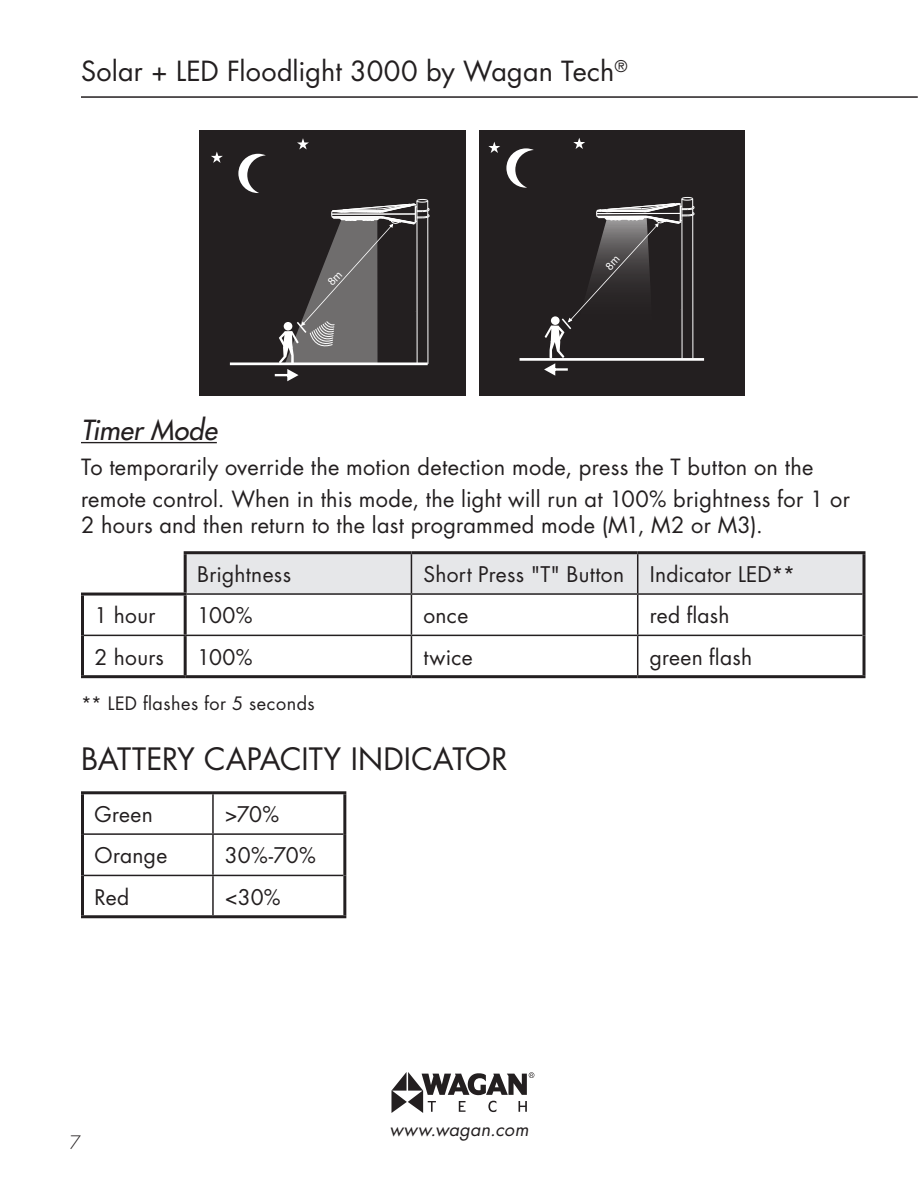
<style>
.page{position:relative;width:918px;height:1188px;background:#fff}
.page>*{position:absolute;margin:0;border:0;box-sizing:border-box;transform-origin:0 0}
.Section_Titles{font:30px "Futura Std";color:#231f20}
.t1{font:27px "Futura Std";letter-spacing:.005em;color:#231f20}
.SubSection_Titles{font:italic 500 27px "Futura Std";letter-spacing:.005em;color:#231f20}
.Block_Text{font:21.6px/26.1px "Futura Std";letter-spacing:.015em;color:#231f20}
.Tables{font:21px "Futura Std";letter-spacing:.015em;color:#231f20}
.Footnote{font:18px "Futura Std";letter-spacing:.03em;color:#231f20}
.t2{font:italic 18px "Futura Std";letter-spacing:.015em;color:#231f20}
.t3{font:300 18px "Futura Std";color:#231f20}
</style>
<div class="page">
<hr style="left:81px;top:96px;width:837px;height:2px;background:#231f20">
<svg style="left:391px;top:1072px;width:143px;height:41px"></svg>
<hr style="left:81px;top:442px;width:136px;height:1px;background:#231f20">
<div style="left:200px;top:130px;width:266px;height:266px;background:#231f20"></div>
<svg style="left:238px;top:154px;width:28px;height:39px"></svg>
<svg style="left:211px;top:152px;width:12px;height:11px"></svg>
<svg style="left:297px;top:138px;width:12px;height:12px"></svg>
<hr style="left:230px;top:362px;width:198px;height:3px;background:#fff">
<div style="left:479px;top:130px;width:266px;height:266px;background:#231f20"></div>
<svg style="left:506px;top:148px;width:28px;height:40px"></svg>
<svg style="left:573px;top:138px;width:12px;height:11px"></svg>
<svg style="left:488px;top:142px;width:12px;height:11px"></svg>
<hr style="left:520px;top:358px;width:184px;height:3px;background:#fff">
<div style="left:187px;top:554px;width:675px;height:39px;background:#e6e7e9"></div>
<hr style="left:184px;top:551px;width:227px;height:3px;background:#231f20">
<hr style="left:411px;top:551px;width:227px;height:3px;background:#231f20">
<hr style="left:638px;top:551px;width:227px;height:3px;background:#231f20">
<svg style="left:862px;top:554px;width:4px;height:40px"></svg>
<svg style="left:862px;top:594px;width:4px;height:41px"></svg>
<svg style="left:862px;top:635px;width:4px;height:40px"></svg>
<hr style="left:185px;top:675px;width:226px;height:3px;background:#231f20">
<hr style="left:411px;top:675px;width:227px;height:3px;background:#231f20">
<hr style="left:638px;top:675px;width:227px;height:3px;background:#231f20">
<hr style="left:411px;top:554px;width:1px;height:39px;background:#231f20">
<hr style="left:637px;top:554px;width:1px;height:39px;background:#231f20">
<hr style="left:187px;top:593px;width:224px;height:2px;background:#231f20">
<hr style="left:411px;top:593px;width:227px;height:2px;background:#231f20">
<hr style="left:411px;top:595px;width:1px;height:40px;background:#231f20">
<hr style="left:638px;top:593px;width:224px;height:2px;background:#231f20">
<hr style="left:637px;top:595px;width:1px;height:40px;background:#231f20">
<hr style="left:185px;top:635px;width:226px;height:1px;background:#231f20">
<hr style="left:411px;top:635px;width:227px;height:1px;background:#231f20">
<hr style="left:411px;top:636px;width:1px;height:39px;background:#231f20">
<hr style="left:638px;top:635px;width:224px;height:1px;background:#231f20">
<hr style="left:637px;top:636px;width:1px;height:39px;background:#231f20">
<hr style="left:184px;top:554px;width:3px;height:39px;background:#231f20">
<hr style="left:81px;top:593px;width:106px;height:3px;background:#231f20">
<hr style="left:81px;top:596px;width:3px;height:39px;background:#231f20">
<hr style="left:184px;top:596px;width:3px;height:39px;background:#231f20">
<hr style="left:81px;top:635px;width:3px;height:40px;background:#231f20">
<hr style="left:184px;top:636px;width:3px;height:39px;background:#231f20">
<hr style="left:81px;top:675px;width:104px;height:3px;background:#231f20">
<hr style="left:84px;top:635px;width:101px;height:1px;background:#231f20">
<hr style="left:81px;top:791px;width:132px;height:3px;background:#231f20">
<hr style="left:81px;top:794px;width:3px;height:40px;background:#231f20">
<hr style="left:213px;top:791px;width:133px;height:3px;background:#231f20">
<hr style="left:343px;top:794px;width:3px;height:40px;background:#231f20">
<hr style="left:81px;top:834px;width:3px;height:41px;background:#231f20">
<hr style="left:343px;top:834px;width:3px;height:41px;background:#231f20">
<hr style="left:81px;top:875px;width:3px;height:40px;background:#231f20">
<hr style="left:343px;top:875px;width:3px;height:40px;background:#231f20">
<hr style="left:81px;top:915px;width:132px;height:3px;background:#231f20">
<hr style="left:213px;top:915px;width:133px;height:3px;background:#231f20">
<hr style="left:212px;top:794px;width:2px;height:39px;background:#231f20">
<hr style="left:84px;top:833px;width:129px;height:2px;background:#231f20">
<hr style="left:213px;top:833px;width:130px;height:2px;background:#231f20">
<hr style="left:212px;top:835px;width:2px;height:40px;background:#231f20">
<hr style="left:84px;top:875px;width:129px;height:1px;background:#231f20">
<hr style="left:213px;top:875px;width:130px;height:1px;background:#231f20">
<hr style="left:212px;top:876px;width:2px;height:39px;background:#231f20">
<svg style="left:275px;top:199px;width:155px;height:182px"></svg>
<svg style="left:544px;top:197px;width:151px;height:179px"></svg>
<p class="t1" style="left:81px;top:54px;width:548px">Solar + LED Floodlight 3000 by Wagan Tech<sup>®</sup></p>
<p class="SubSection_Titles" style="left:81px;top:413px;width:137px">Timer Mode</p>
<p class="Block_Text" style="left:81px;top:454px;width:734px">To temporarily override the motion detection mode, press the T button on the</p>
<p class="Block_Text" style="left:81px;top:486px;width:770px">remote control. When in this mode, the light will run at 100% brightness for 1 or<br>2 hours and then return to the last programmed mode (M1, M2 or M3).</p>
<p class="Tables" style="left:197px;top:561px;width:95px">Brightness</p>
<p class="Tables" style="left:423px;top:561px;width:202px">Short Press "T" Button</p>
<p class="Tables" style="left:650px;top:561px;width:147px">Indicator LED**</p>
<p class="Tables" style="left:94px;top:602px;width:62px">1 hour</p>
<p class="Tables" style="left:197px;top:602px;width:57px">100%</p>
<p class="Tables" style="left:423px;top:602px;width:46px">once</p>
<p class="Tables" style="left:650px;top:602px;width:81px">red flash</p>
<p class="Tables" style="left:94px;top:644px;width:71px">2 hours</p>
<p class="Tables" style="left:197px;top:644px;width:57px">100%</p>
<p class="Tables" style="left:423px;top:644px;width:51px">twice</p>
<p class="Tables" style="left:650px;top:644px;width:104px">green flash</p>
<p class="Footnote" style="left:81px;top:692px;width:235px">** LED flashes for 5 seconds</p>
<p class="Section_Titles" style="left:81px;top:740px;width:428px">BATTERY CAPACITY INDICATOR</p>
<p class="Tables" style="left:94px;top:801px;width:60px">Green</p>
<p class="Tables" style="left:225px;top:801px;width:56px">&gt;70%</p>
<p class="Tables" style="left:94px;top:842px;width:74px">Orange</p>
<p class="Tables" style="left:225px;top:842px;width:92px">30%-70%</p>
<p class="Tables" style="left:94px;top:884px;width:36px">Red</p>
<p class="Tables" style="left:225px;top:884px;width:57px">&lt;30%</p>
<p class="t3" style="left:70px;top:1131px;width:13px">7</p>
<p class="t2" style="left:389px;top:1118px;width:141px">www.wagan.com</p>
</div>
